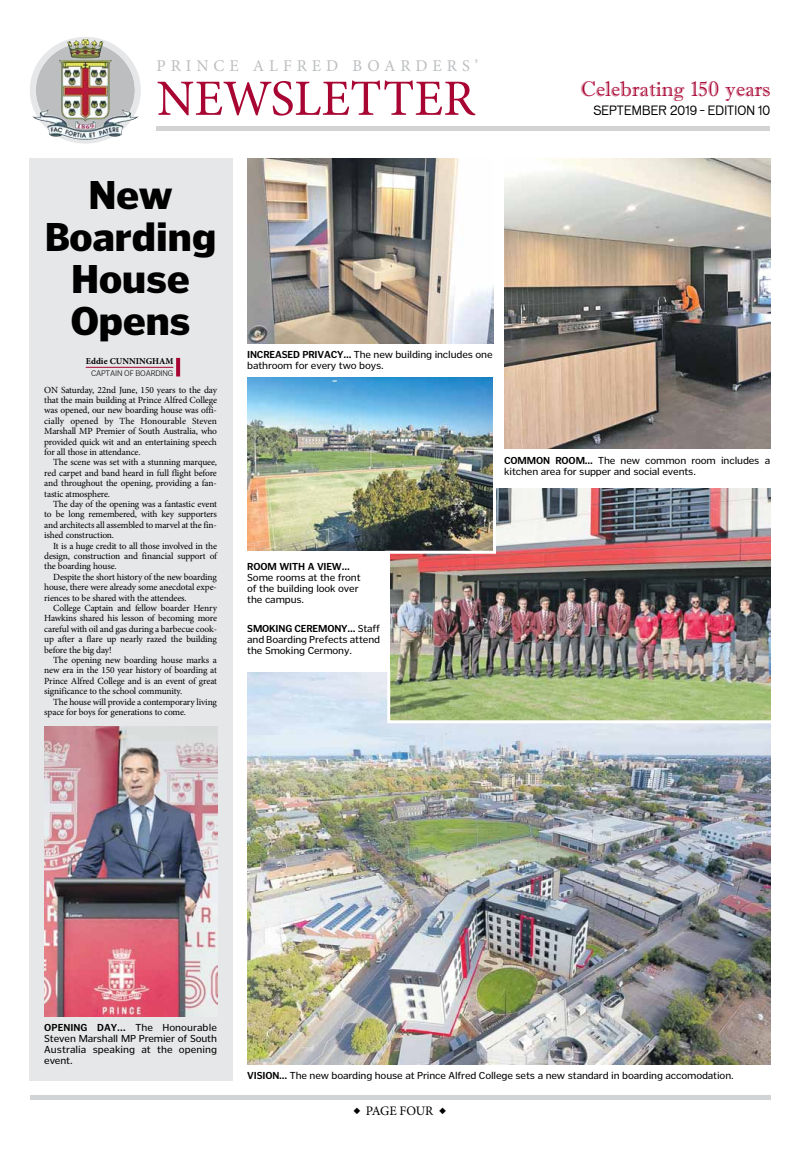
<style>
.page{position:relative;width:800px;height:1149px;background:#fff}
.page>*{position:absolute;margin:0;border:0;box-sizing:border-box;transform-origin:0 0}
.t1{font:50.9px "Minion Pro";color:#a90533}
.t2{font:900 39.7px/42px "Poynter Text Sans";letter-spacing:-.015em;color:#000;text-align:center}
.t3{font:21px "Imprint MT Shadow";color:#a90533}
.t4{font:16.5px "Minion Pro";letter-spacing:.3em;color:#bcbec0}
.t5{font:13px "Minion Pro";letter-spacing:-.02em;color:#000}
.t6{font:12.3px "Vonnes";letter-spacing:.01em;color:#000;scale:.85 1}
.t7{font:10px/11px "Poynter Text Sans";letter-spacing:-.015em;color:#000}
.t8{font:700 10px "Poynter Text Sans";letter-spacing:-.015em;color:#000}
.t9{font:9.4px/10.4px "Minion Pro";letter-spacing:-.015em;color:#000;text-align:justify}
.t10{font:700 9px "Minion Pro";color:#000}
.t11{font:300 8px "Poynter Text Sans";letter-spacing:-.025em;color:#000}
.s1{font-weight:700}
</style>
<div class="page">
<div style="left:30px;top:159px;width:203px;height:921px;background:#e6e7e8"></div>
<img style="left:44px;top:726px;width:173px;height:290px">
<hr style="left:156px;top:126px;width:614px;height:4px;background:#d1d3d4">
<div style="left:30px;top:1094px;width:740px;height:5px;background:#d1d3d4"></div>
<svg style="left:30px;top:37px;width:111px;height:106px"></svg>
<img style="left:58px;top:39px;width:54px;height:90px">
<hr style="left:86px;top:367px;width:87px;height:1px;background:#a90533">
<svg style="left:176px;top:358px;width:4px;height:18px"></svg>
<img style="left:504px;top:159px;width:266px;height:289px">
<img style="left:247px;top:159px;width:246px;height:184px">
<img style="left:247px;top:672px;width:523px;height:391px">
<img style="left:390px;top:488px;width:380px;height:178px">
<img style="left:247px;top:377px;width:246px;height:173px">
<img style="left:382px;top:478px;width:115px;height:77px">
<img style="left:385px;top:666px;width:386px;height:58px">
<h3 class="t4" style="left:156px;top:59px;width:323px">PRINCE ALFRED BOARDERS’</h3>
<h1 class="t1" style="left:156px;top:79px;width:319px">NEWSLETTER</h1>
<h3 class="t3" style="left:580px;top:77px;width:191px">Celebrating 150 years</h3>
<h3 class="t6" style="left:593px;top:103px;width:209px">SEPTEMBER 2019 – EDITION 10</h3>
<h2 class="t2" style="left:45px;top:174px;width:173px">New<br>Boarding<br>House<br>Opens</h2>
<p class="t10" style="left:86px;top:358px;width:89px">Eddie CUNNINGHAM</p>
<p class="t11" style="left:91px;top:368px;width:84px">CAPTAIN OF BOARDING</p>
<p class="t9" style="left:44px;top:385px;width:174px">ON Saturday, 22nd June, 150 years to the day that the main building at Prince Alfred College was opened, our new boarding house was offi&shy;cially opened by The Honourable Steven Marshall MP Premier of South Australia, who provided quick wit and an entertaining speech for all those in attendance.</p>
<p class="t9" style="left:44px;top:458px;width:174px;text-indent:9px">The scene was set with a stunning marquee, red carpet and band heard in full flight before and throughout the opening, providing a fan&shy;tastic atmosphere.</p>
<p class="t9" style="left:44px;top:499px;width:174px;text-indent:9px">The day of the opening was a fantastic event to be long remembered, with key supporters and architects all assembled to marvel at the fin&shy;ished construction.</p>
<p class="t9" style="left:44px;top:541px;width:174px;text-indent:9px">It is a huge credit to all those involved in the design, construction and financial support of the boarding house.</p>
<p class="t9" style="left:44px;top:572px;width:174px;text-indent:9px">Despite the short history of the new boarding house, there were already some anecdotal expe&shy;riences to be shared with the attendees.</p>
<p class="t9" style="left:44px;top:603px;width:174px;text-indent:9px">College Captain and fellow boarder Henry Hawkins shared his lesson of becoming more careful with oil and gas during a barbecue cook&shy;up after a flare up nearly razed the building before the big day!</p>
<p class="t9" style="left:44px;top:655px;width:174px;text-indent:9px">The opening new boarding house marks a new era in the 150 year history of boarding at Prince Alfred College and is an event of great significance to the school community.</p>
<p class="t9" style="left:44px;top:697px;width:174px;text-indent:9px">The house will provide a contemporary living space for boys for generations to come.</p>
<p class="t7" style="left:247px;top:349px;width:247px"><span class="s1">INCREASED PRIVACY...</span> The new building includes one bathroom for every two boys.</p>
<p class="t8" style="left:247px;top:560px;width:104px">ROOM WITH A VIEW...</p>
<p class="t7" style="left:247px;top:571px;width:115px">Some rooms at the front of the building look over the campus.</p>
<p class="t7" style="left:247px;top:623px;width:134px;text-align:justify"><span class="s1">SMOKING CEREMONY...</span> Staff and Boarding Prefects attend the Smoking Cermony.</p>
<p class="t7" style="left:504px;top:455px;width:267px"><span class="s1">COMMON ROOM...</span> The new common room includes a kitchen area for supper and social events.</p>
<p class="t7" style="left:44px;top:1021px;width:174px;text-align:justify"><span class="s1">OPENING DAY…</span> The Honourable Steven Marshall MP Premier of South Australia speaking at the opening event.</p>
<p class="t7" style="left:247px;top:1069px;width:488px"><span class="s1">VISION...</span> The new boarding house at Prince Alfred College sets a new standard in boarding accomodation.</p>
<h3 class="t5" style="left:353px;top:1105px;width:94px">◆ PAGE FOUR ◆</h3>
</div>
